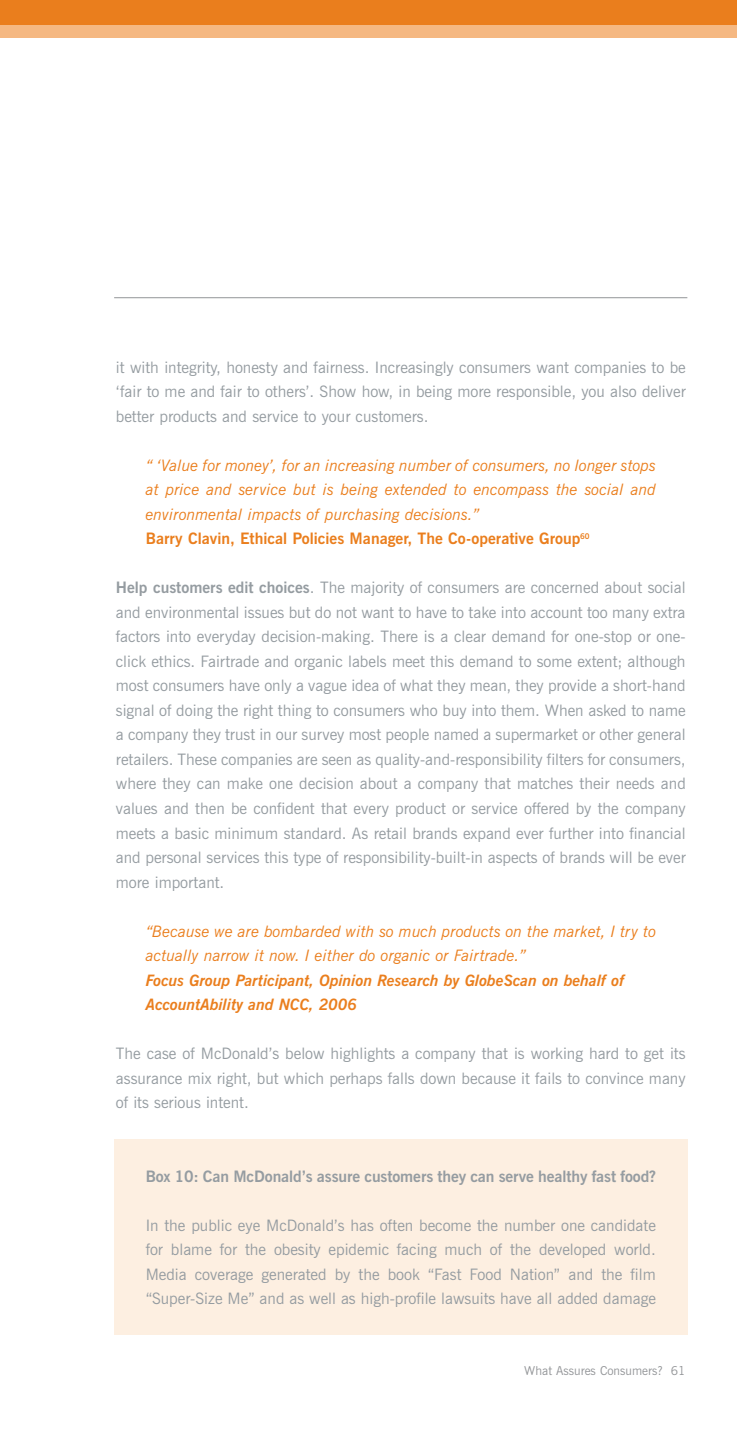
<style>
.page{position:relative;width:737px;height:1439px;background:#fff}
.page>*{position:absolute;margin:0;border:0;box-sizing:border-box;transform-origin:0 0}
.t1{font:15.75px/24.5px "News Gothic BT";color:#959ca1;text-align:justify}
.t2{font:italic 15.75px/24.5px "News Gothic BT";color:#ea7e1d}
.t3{font:italic 700 15.75px/24.5px "News Gothic BT";color:#ea7e1d}
.t4{font:700 15.75px "News Gothic BT";letter-spacing:-.005em;color:#959ca1}
.t5{font:12.25px "News Gothic BT";color:#939598}
.s1{font-weight:700;font-style:normal}
.s2{font-weight:700}
</style>
<div class="page">
<div style="left:114px;top:1139px;width:573px;height:195px;background:#fdefe1"></div>
<hr style="left:114px;top:297px;width:573px;height:1px;background:#939598">
<div style="left:0;top:25px;width:737px;height:12px;background:#f5b882"></div>
<div style="left:0;top:0;width:737px;height:25px;background:#ea7e1d"></div>
<p class="t1" style="left:116px;top:356px;width:571px">it with integrity, honesty and fairness. Increasingly consumers want companies to be ‘fair to me and fair to others’. Show how, in being more responsible, you also deliver better products and service to your customers.</p>
<p class="t2" style="left:146px;top:454px;width:512px">“ ‘Value for money’, for an increasing number of consumers, no longer stops at price and service but is being extended to encompass the social and environmental impacts of purchasing decisions.”<br><span class="s1">Barry Clavin, Ethical Policies Manager, The Co-operative Group</span><sup>60</sup></p>
<p class="t1" style="left:116px;top:577px;width:571px"><span class="s2">Help customers edit choices</span>. The majority of consumers are concerned about social and environmental issues but do not want to have to take into account too many extra factors into everyday decision-making. There is a clear demand for one-stop or one&shy;click ethics. Fairtrade and organic labels meet this demand to some extent; although most consumers have only a vague idea of what they mean, they provide a short-hand signal of doing the right thing to consumers who buy into them. When asked to name a company they trust in our survey most people named a supermarket or other general retailers. These companies are seen as quality-and-responsibility filters for consumers, where they can make one decision about a company that matches their needs and values and then be confident that every product or service offered by the company meets a basic minimum standard. As retail brands expand ever further into financial and personal services this type of responsibility-built-in aspects of brands will be ever more important.</p>
<p class="t2" style="left:146px;top:920px;width:512px">“Because we are bombarded with so much products on the market, I try to actually narrow it now. I either do organic or Fairtrade.”</p>
<p class="t3" style="left:146px;top:969px;width:480px">Focus Group Participant, Opinion Research by GlobeScan on behalf of<br>AccountAbility and NCC, 2006</p>
<p class="t1" style="left:116px;top:1042px;width:571px">The case of McDonald’s below highlights a company that is working hard to get its assurance mix right, but which perhaps falls down because it fails to convince many of its serious intent.</p>
<p class="t4" style="left:146px;top:1170px;width:512px">Box 10: Can McDonald’s assure customers they can serve healthy fast food?</p>
<p class="t1" style="left:146px;top:1214px;width:512px">In the public eye McDonald’s has often become the number one candidate for blame for the obesity epidemic facing much of the developed world.<br>Media coverage generated by the book “Fast Food Nation” and the film “Super-Size Me” and as well as high-profile lawsuits have all added damage</p>
<p class="t5" style="left:524px;top:1366px;width:163px">What Assures Consumers? 61</p>
</div>
